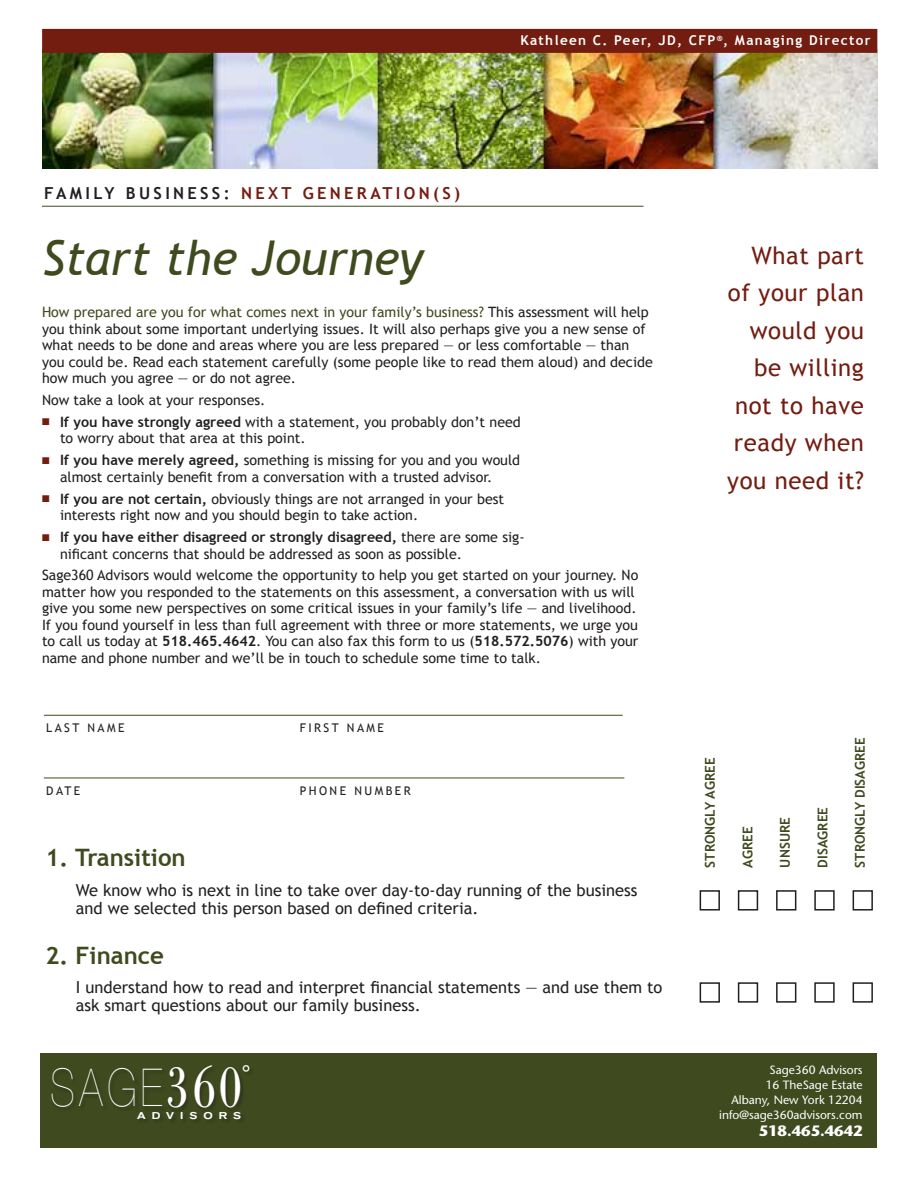
<style>
.page{position:relative;width:918px;height:1188px;background:#fff}
.page>*{position:absolute;margin:0;border:0;box-sizing:border-box;transform-origin:0 0}
.t1{font:200 52.2px "Helvetica Neue";color:#fff;scale:.77 1}
.t2{font:italic 48px "Trebuchet MS";color:#3f4a1e}
.t3{font:24px/37.5px "Trebuchet MS";letter-spacing:.025em;color:#731d11;text-align:right}
.t4{font:700 24px "Trebuchet MS";color:#3f4a1e}
.t5{font:21.75px "Bodoni Antiqua T";color:#fff}
.t6{font:16.5px/18px "Trebuchet MS";color:#231f20}
.t7{font:700 16.5px "Trebuchet MS";letter-spacing:.2em;color:#231f20}
.t8{font:700 16.5px "Trebuchet MS";letter-spacing:.2em;color:#731d11}
.t9{font:700 15px "Stone Sans";color:#fff}
.t10{font:14.25px/16.5px "Trebuchet MS";color:#231f20}
.t11{font:700 13.5px "Trebuchet MS";color:#3f4a1e}
.t12{font:700 13.5px "Trebuchet MS";letter-spacing:.1em;color:#fff}
.t13{font:12px/15px "Stone Sans";color:#fff;text-align:right}
.t14{font:12px "Trebuchet MS";letter-spacing:.2em;color:#231f20}
.t15{font:500 expanded 9.75px "Akzidenz Grotesk BE";letter-spacing:.62em;color:#fff}
.s1{color:#731d11}
.s2{color:#3f4a1e}
.s3{font-weight:700}
.s4{font-family:"Bodoni Antiqua T";font-weight:400;font-size:60.9px}
</style>
<div class="page">
<div style="left:40px;top:1053px;width:838px;height:95px;background:#3f4a1e"></div>
<div style="left:167px;top:1064px;width:88px;height:49px;background:#231f20;opacity:.46"></div>
<div style="left:137px;top:1111px;width:109px;height:14px;background:#3d481e"></div>
<img style="left:42px;top:49px;width:836px;height:119px">
<hr style="left:42px;top:206px;width:602px;height:1px;background:#3f4a1e">
<hr style="left:44px;top:715px;width:579px;height:1px;background:#3f4a1e">
<div style="left:42px;top:29px;width:835px;height:24px;background:#731d11"></div>
<div style="left:700px;top:890px;width:20px;height:21px;border:2px solid #231f20"></div>
<div style="left:738px;top:890px;width:20px;height:21px;border:2px solid #231f20"></div>
<div style="left:776px;top:890px;width:20px;height:21px;border:2px solid #231f20"></div>
<div style="left:814px;top:890px;width:21px;height:21px;border:2px solid #231f20"></div>
<div style="left:853px;top:890px;width:20px;height:21px;border:2px solid #231f20"></div>
<hr style="left:44px;top:778px;width:580px;height:1px;background:#3f4a1e">
<div style="left:700px;top:982px;width:20px;height:21px;border:2px solid #231f20"></div>
<div style="left:738px;top:982px;width:20px;height:21px;border:2px solid #231f20"></div>
<div style="left:776px;top:982px;width:20px;height:21px;border:2px solid #231f20"></div>
<div style="left:814px;top:982px;width:21px;height:21px;border:2px solid #231f20"></div>
<div style="left:853px;top:982px;width:20px;height:21px;border:2px solid #231f20"></div>
<p class="t7" style="left:44px;top:183px;width:286px">Fami ly Busi ness: <span class="s1">NE XT GENE</span></p>
<p class="t8" style="left:357px;top:183px;width:105px">RATION (S)</p>
<p class="t12" style="left:520px;top:32px;width:352px">Kathleen C. Peer, JD, CFP<sup>®</sup>, Managing Director</p>
<h2 class="t2" style="left:42px;top:230px;width:383px">Start the Journey</h2>
<h3 class="t3" style="left:727px;top:237px;width:138px">What part of your plan would you be willing not to have ready when you need it?</h3>
<p class="t10" style="left:42px;top:304px;width:612px"><span class="s2">How prepared are you for what comes next in your family’s business?</span> This assessment will help you think about some important underlying issues. It will also perhaps give you a new sense of what needs to be done and areas where you are less prepared — or less comfortable — than you could be. Read each statement carefully (some people like to read them aloud) and decide how much you agree — or do not agree.</p>
<p class="t10" style="left:42px;top:392px;width:225px">Now take a look at your responses.</p>
<p class="t10" style="left:60px;top:414px;width:462px;text-indent:-18px"><span class="s1">■</span> <span class="s3">If you have strongly agreed</span> with a statement, you probably don’t need to worry about that area at this point.</p>
<p class="t10" style="left:60px;top:452px;width:462px;text-indent:-18px"><span class="s1">■</span> <span class="s3">If you have merely agreed,</span> something is missing for you and you would almost certainly benefit from a conversation with a trusted advisor.</p>
<p class="t10" style="left:60px;top:491px;width:446px;text-indent:-18px"><span class="s1">■</span> <span class="s3">If you are not certain,</span> obviously things are not arranged in your best interests right now and you should begin to take action.</p>
<p class="t10" style="left:60px;top:529px;width:466px;text-indent:-18px"><span class="s1">■</span> <span class="s3">If you have either disagreed or strongly disagreed,</span> there are some sig&shy;nificant concerns that should be addressed as soon as possible.</p>
<p class="t10" style="left:42px;top:567px;width:598px">Sage360 Advisors would welcome the opportunity to help you get started on your journey. No matter how you responded to the statements on this assessment, a conversation with us will give you some new perspectives on some critical issues in your family’s life — and livelihood.<br>If you found yourself in less than full agreement with three or more statements, we urge you to call us today at <span class="s3">518.465.4642</span>. You can also fax this form to us (<span class="s3">518.572.5076</span>) with your name and phone number and we’ll be in touch to schedule some time to talk.</p>
<p class="t14" style="left:46px;top:721px;width:80px">LAST NAME</p>
<p class="t14" style="left:300px;top:721px;width:86px">FIRST NAME</p>
<p class="t14" style="left:46px;top:784px;width:35px">DATE</p>
<p class="t14" style="left:300px;top:784px;width:112px">PHONE NUMBER</p>
<h3 class="t4" style="left:46px;top:842px;width:142px">1. Transition</h3>
<p class="t6" style="left:76px;top:881px;width:563px">We know who is next in line to take over day-to-day running of the business and we selected this person based on defined criteria.</p>
<h3 class="t4" style="left:46px;top:941px;width:120px">2. Finance</h3>
<p class="t6" style="left:76px;top:978px;width:588px">I understand how to read and interpret financial statements — and use them to ask smart questions about our family business.</p>
<h1 class="t1" style="left:50px;top:1058px;width:250px">SAGE<span class="s4">360</span></h1>
<h3 class="t5" style="left:242px;top:1060px;width:10px">°</h3>
<p class="t15" style="left:137px;top:1110px;width:105px">ADVISORS</p>
<p class="t11" style="left:702px;top:868px;width:112px;rotate:-90deg">Strongly Agree</p>
<p class="t11" style="left:739px;top:868px;width:43px;rotate:-90deg">Agree</p>
<p class="t11" style="left:777px;top:868px;width:52px;rotate:-90deg">Unsure</p>
<p class="t11" style="left:814px;top:868px;width:62px;rotate:-90deg">Disagree</p>
<p class="t11" style="left:852px;top:868px;width:132px;rotate:-90deg">Strongly Disagree</p>
<p class="t13" style="left:719px;top:1062px;width:145px">Sage360 Advisors<br>16 TheSage Estate<br>Albany, New York 12204 info@sage360advisors.com</p>
<p class="t9" style="left:759px;top:1122px;width:105px">518.465.4642</p>
</div>
